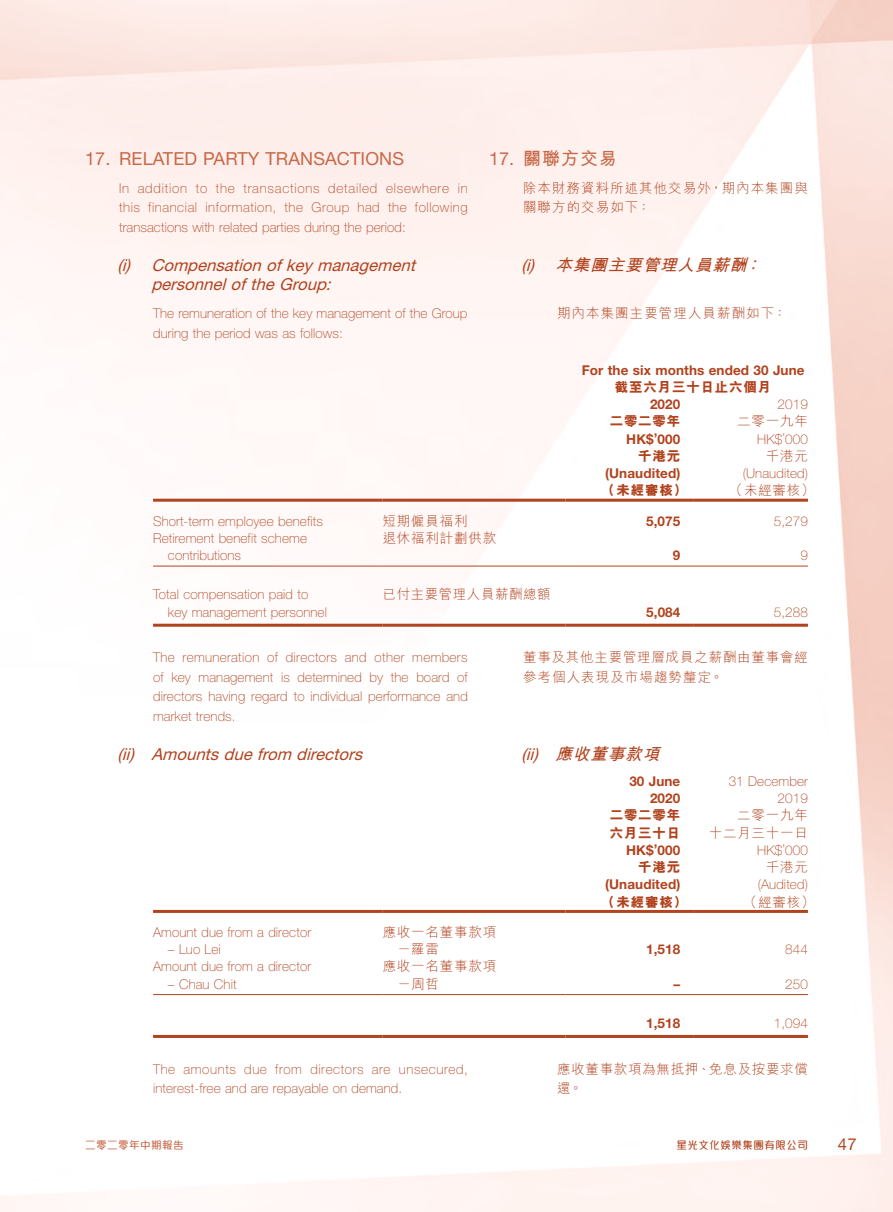
<style>
.page{position:relative;width:893px;height:1212px;background:#fff}
.page>*{position:absolute;margin:0;border:0;box-sizing:border-box;transform-origin:0 0}
.Heading_2{font:18px "Helvetica Neue LT Std";letter-spacing:.01em;color:#c76948}
.C_Heading_2{font:700 18px "M Hei HK";letter-spacing:.06em;color:#c76948}
.Heading_3{font:italic 16.5px/19.5px "Helvetica Neue LT Std";color:#b1431e}
.C_Heading_3{font:italic 700 16.5px "M Hei HK";color:#b1431e}
.t1{font:16.5px "Helvetica Neue LT Std";color:#b1431e}
.Body_Text{font:100 13.5px/19.5px "Helvetica Neue LT Std";letter-spacing:.01em;color:#b1431e}
.Body_Text-2{font:700 13.5px "Helvetica Neue LT Std";letter-spacing:.01em;color:#b1431e}
.C_Body_Text{font:300 13.5px/19.5px "M Hei HK";letter-spacing:.075em;color:#b1431e}
.Body_Text-3{font:100 13.5px/19.5px "Helvetica Neue LT Std";letter-spacing:.045em;color:#b1431e}
.Body_Text-4{font:300 13.5px/17.2px "M Hei HK";letter-spacing:.06em;color:#b1431e}
.Body_Text-5{font:800 13.5px "M Hei HK";letter-spacing:.06em;color:#b1431e}
.C_Body_Text-2{font:300 13.5px/19.5px "M Hei HK";letter-spacing:.05em;color:#b1431e}
.Body_Text-6{font:300 13.5px "M Hei HK";letter-spacing:.04em;color:#b1431e}
.t2{font:500 10.5px "M Elle HK";letter-spacing:.05em;color:#b1431e}
.t3{font:500 10.5px "M Elle HK";letter-spacing:.05em;color:#c76948}
.s1{font-family:"Helvetica Neue LT Std";font-weight:400}
</style>
<div class="page">
<hr style="left:153px;top:499px;width:230px;height:3px;background:#b1431e">
<hr style="left:383px;top:499px;width:183px;height:3px;background:#b1431e">
<hr style="left:566px;top:499px;width:127px;height:3px;background:#b1431e">
<hr style="left:693px;top:499px;width:115px;height:3px;background:#b1431e">
<hr style="left:153px;top:566px;width:230px;height:1px;background:#b1431e">
<hr style="left:383px;top:566px;width:183px;height:1px;background:#b1431e">
<hr style="left:566px;top:566px;width:127px;height:1px;background:#b1431e">
<hr style="left:693px;top:566px;width:115px;height:1px;background:#b1431e">
<hr style="left:153px;top:624px;width:230px;height:3px;background:#b1431e">
<hr style="left:383px;top:624px;width:183px;height:3px;background:#b1431e">
<hr style="left:566px;top:624px;width:127px;height:3px;background:#b1431e">
<hr style="left:693px;top:624px;width:115px;height:3px;background:#b1431e">
<hr style="left:153px;top:910px;width:230px;height:3px;background:#b1431e">
<hr style="left:383px;top:910px;width:183px;height:3px;background:#b1431e">
<hr style="left:566px;top:910px;width:127px;height:3px;background:#b1431e">
<hr style="left:693px;top:910px;width:115px;height:3px;background:#b1431e">
<hr style="left:153px;top:994px;width:230px;height:1px;background:#b1431e">
<hr style="left:383px;top:994px;width:183px;height:1px;background:#b1431e">
<hr style="left:566px;top:994px;width:127px;height:1px;background:#b1431e">
<hr style="left:693px;top:994px;width:115px;height:1px;background:#b1431e">
<hr style="left:153px;top:1035px;width:230px;height:3px;background:#b1431e">
<hr style="left:383px;top:1035px;width:183px;height:3px;background:#b1431e">
<hr style="left:566px;top:1035px;width:127px;height:3px;background:#b1431e">
<hr style="left:693px;top:1035px;width:115px;height:3px;background:#b1431e">
<p class="Heading_2" style="left:85px;top:148px;width:320px">17. RELATED PARTY TRANSACTIONS</p>
<p class="Body_Text" style="left:119px;top:178px;width:350px;text-align:justify">In addition to the transactions detailed elsewhere in this financial information, the Group had the following transactions with related parties during the period:</p>
<p class="Heading_3" style="left:151px;top:255px;width:270px;text-indent:-34px">(i) Compensationofkeymanagement personneloftheGroup:</p>
<p class="Body_Text" style="left:153px;top:304px;width:316px">The remuneration of the key management of the Group during the period was as follows:</p>
<p class="C_Heading_2" style="left:489px;top:145px;width:130px"><span class="s1">17.</span> 關聯方交易</p>
<p class="C_Body_Text" style="left:523px;top:178px;width:286px">除本財務資料所述其他交易外，期內本集團與關聯方的交易如下：</p>
<p class="C_Heading_3" style="left:521px;top:253px;width:247px"><span class="s1">(i)</span> 本集團主要管理人員薪酬：</p>
<p class="C_Body_Text" style="left:557px;top:304px;width:231px">期內本集團主要管理人員薪酬如下：</p>
<p class="Body_Text-2" style="left:582px;top:361px;width:224px">For the six months ended 30 June</p>
<p class="Body_Text-5" style="left:615px;top:380px;width:158px">截至六月三十日止六個月</p>
<p class="Body_Text-2" style="left:650px;top:396px;width:32px">2020</p>
<p class="Body_Text" style="left:778px;top:395px;width:32px">2019</p>
<p class="Body_Text-5" style="left:610px;top:415px;width:72px">二零二零年</p>
<p class="Body_Text-4" style="left:737px;top:413px;width:72px">二零一九年</p>
<p class="Body_Text-2" style="left:626px;top:430px;width:56px">HK$’000</p>
<p class="Body_Text" style="left:757px;top:429px;width:52px">HK$’000</p>
<p class="Body_Text-5" style="left:638px;top:449px;width:44px">千港元</p>
<p class="Body_Text-4" style="left:766px;top:447px;width:44px">千港元</p>
<p class="Body_Text-2" style="left:605px;top:465px;width:77px">(Unaudited)</p>
<p class="Body_Text" style="left:743px;top:464px;width:67px">(Unaudited)</p>
<p class="Body_Text-5" style="left:602px;top:484px;width:87px">（未經審核）</p>
<p class="Body_Text-4" style="left:729px;top:482px;width:87px">（未經審核）</p>
<p class="Body_Text" style="left:153px;top:511px;width:171px">Short-term employee benefits</p>
<p class="Body_Text-4" style="left:383px;top:512px;width:86px">短期僱員福利</p>
<p class="Body_Text-2" style="left:646px;top:512px;width:36px">5,075</p>
<p class="Body_Text" style="left:774px;top:511px;width:36px">5,279</p>
<p class="Body_Text" style="left:168px;top:529px;width:141px;line-height:17.2px;text-indent:-15px">Retirement benefit scheme contributions</p>
<p class="Body_Text-4" style="left:383px;top:529px;width:115px">退休福利計劃供款</p>
<p class="Body_Text-2" style="left:673px;top:547px;width:9px">9</p>
<p class="Body_Text" style="left:800px;top:546px;width:9px">9</p>
<p class="Body_Text" style="left:168px;top:586px;width:161px;line-height:17.2px;text-indent:-15px">Total compensation paid to key management personnel</p>
<p class="Body_Text-6" style="left:383px;top:587px;width:169px">已付主要管理人員薪酬總額</p>
<p class="Body_Text-2" style="left:646px;top:603px;width:36px">5,084</p>
<p class="Body_Text" style="left:774px;top:602px;width:36px">5,288</p>
<p class="Body_Text" style="left:153px;top:648px;width:316px;text-align:justify">The remuneration of directors and other members of key management is determined by the board of directors having regard to individual performance and market trends.</p>
<p class="Heading_3" style="left:117px;top:744px;width:251px">(ii) Amountsduefrom directors</p>
<p class="Body_Text" style="left:153px;top:922px;width:160px">Amount due from a director</p>
<p class="Body_Text" style="left:168px;top:940px;width:54px">– Luo Lei</p>
<p class="Body_Text" style="left:153px;top:957px;width:160px">Amount due from a director</p>
<p class="Body_Text" style="left:168px;top:974px;width:70px">– Chau Chit</p>
<p class="Body_Text-4" style="left:398px;top:923px;width:100px;text-indent:-15px">應收一名董事款項－羅雷</p>
<p class="Body_Text-4" style="left:398px;top:958px;width:100px;text-indent:-15px">應收一名董事款項－周哲</p>
<p class="Body_Text-3" style="left:153px;top:1059px;width:316px">The amounts due from directors are unsecured, interest-free and are repayable on demand.</p>
<p class="C_Body_Text" style="left:523px;top:647px;width:286px">董事及其他主要管理層成員之薪酬由董事會經參考個人表現及市場趨勢釐定。</p>
<p class="C_Heading_3" style="left:521px;top:742px;width:145px"><span class="s1">(ii)</span> 應收董事款項</p>
<p class="Body_Text-2" style="left:629px;top:773px;width:53px">30 June</p>
<p class="Body_Text-2" style="left:650px;top:790px;width:32px">2020</p>
<p class="Body_Text-5" style="left:610px;top:809px;width:72px">二零二零年</p>
<p class="Body_Text-5" style="left:610px;top:826px;width:72px">六月三十日</p>
<p class="Body_Text" style="left:729px;top:771px;width:81px">31 December</p>
<p class="Body_Text" style="left:778px;top:789px;width:32px">2019</p>
<p class="Body_Text-4" style="left:737px;top:807px;width:72px">二零一九年</p>
<p class="Body_Text-4" style="left:709px;top:824px;width:101px">十二月三十一日</p>
<p class="Body_Text-2" style="left:626px;top:842px;width:56px">HK$’000</p>
<p class="Body_Text" style="left:757px;top:840px;width:52px">HK$’000</p>
<p class="Body_Text-5" style="left:638px;top:860px;width:44px">千港元</p>
<p class="Body_Text-4" style="left:766px;top:858px;width:44px">千港元</p>
<p class="Body_Text-2" style="left:605px;top:876px;width:77px">(Unaudited)</p>
<p class="Body_Text" style="left:758px;top:875px;width:52px">(Audited)</p>
<p class="Body_Text-5" style="left:601px;top:895px;width:87px">（未經審核）</p>
<p class="Body_Text-4" style="left:743px;top:893px;width:73px">（經審核）</p>
<p class="Body_Text-2" style="left:646px;top:941px;width:36px">1,518</p>
<p class="Body_Text" style="left:785px;top:940px;width:24px">844</p>
<p class="Body_Text-2" style="left:674px;top:975px;width:8px">–</p>
<p class="Body_Text" style="left:785px;top:974px;width:24px">250</p>
<p class="Body_Text-2" style="left:646px;top:1014px;width:36px">1,518</p>
<p class="Body_Text" style="left:774px;top:1013px;width:36px">1,094</p>
<p class="C_Body_Text-2" style="left:557px;top:1058px;width:252px">應收董事款項為無抵押、免息及按要求償還。</p>
<p class="t3" style="left:85px;top:1140px;width:100px">二零二零年中期報告</p>
<p class="t2" style="left:676px;top:1140px;width:133px">星光文化娛樂集團有限公司</p>
<p class="t1" style="left:838px;top:1134px;width:20px">47</p>
</div>
